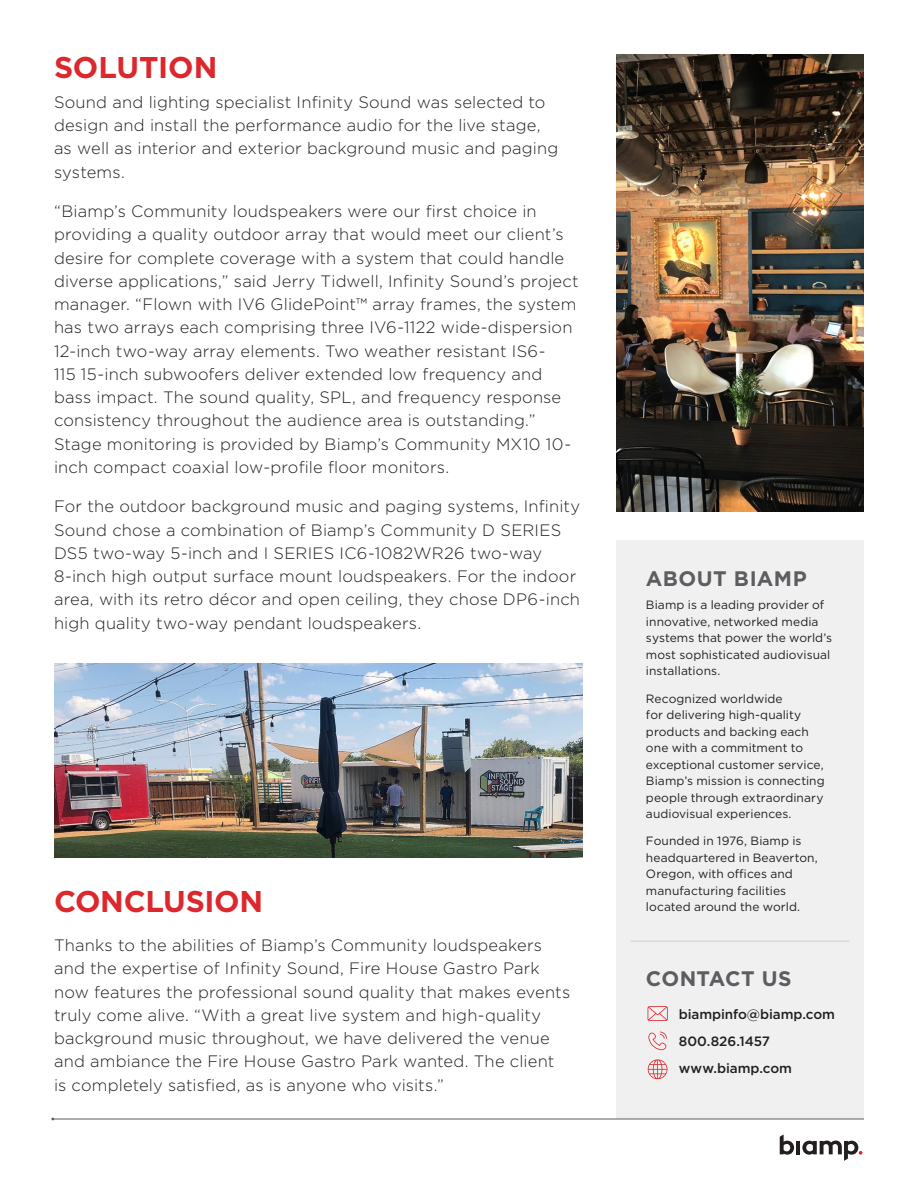
<style>
.page{position:relative;width:918px;height:1188px;background:#fff}
.page>*{position:absolute;margin:0;border:0;box-sizing:border-box;transform-origin:0 0}
.p_body{font:700 30px "Gotham";letter-spacing:-.01em;color:#dc272d}
.p_h2_red{font:700 30px "Gotham";letter-spacing:-.005em;color:#dc272d}
.p_h3_about{font:700 21px "Gotham";letter-spacing:.02em;color:#5b5d61}
.p_body-2{font:300 16.5px/23.2px "Gotham";letter-spacing:.01em;color:#231f20}
.p_body_contact{font:500 13.5px "Gotham";letter-spacing:-.01em;color:#231f20}
.p_body_about{font:12px/16.5px "Gotham";letter-spacing:.005em;color:#231f20}
</style>
<div class="page">
<div style="left:616px;top:541px;width:248px;height:578px;background:#eff0ef"></div>
<svg style="left:648px;top:1006px;width:20px;height:15px"></svg>
<svg style="left:648px;top:1032px;width:19px;height:18px"></svg>
<svg style="left:648px;top:1059px;width:19px;height:20px"></svg>
<hr style="left:631px;top:941px;width:218px;height:1px;background:#5b5d61">
<svg style="left:780px;top:1135px;width:14px;height:20px"></svg>
<hr style="left:796px;top:1141px;width:4px;height:13px;background:#231f20">
<svg style="left:802px;top:1141px;width:60px;height:20px"></svg>
<hr style="left:54px;top:1119px;width:810px;height:1px;background:#5b5d61">
<img style="left:616px;top:54px;width:248px;height:457px">
<img style="left:54px;top:664px;width:529px;height:193px">
<p class="p_h2_red" style="left:54px;top:47px;width:165px">SOLUTION</p>
<p class="p_body-2" style="left:54px;top:90px;width:506px">Sound and lighting specialist Infinity Sound was selected to design and install the performance audio for the live stage, as well as interior and exterior background music and paging systems.</p>
<p class="p_body-2" style="left:54px;top:199px;width:526px">“Biamp’s Community loudspeakers were our first choice in providing a quality outdoor array that would meet our client’s desire for complete coverage with a system that could handle diverse applications,” said Jerry Tidwell, Infinity Sound’s project manager. “Flown with IV6 GlidePoint™ array frames, the system has two arrays each comprising three IV6-1122 wide-dispersion 12-inch two-way array elements. Two weather resistant IS6-<br>115 15-inch subwoofers deliver extended low frequency and bass impact. The sound quality, SPL, and frequency response consistency throughout the audience area is outstanding.” Stage monitoring is provided by Biamp’s Community MX10 10- inch compact coaxial low-profile floor monitors.</p>
<p class="p_body-2" style="left:54px;top:494px;width:528px">For the outdoor background music and paging systems, Infinity Sound chose a combination of Biamp’s Community D SERIES DS5 two-way 5-inch and I SERIES IC6-1082WR26 two-way 8-inch high output surface mount loudspeakers. For the indoor area, with its retro décor and open ceiling, they chose DP6-inch high quality two-way pendant loudspeakers.</p>
<p class="p_body" style="left:54px;top:881px;width:211px">CONCLUSION</p>
<p class="p_body-2" style="left:54px;top:933px;width:518px">Thanks to the abilities of Biamp’s Community loudspeakers and the expertise of Infinity Sound, Fire House Gastro Park now features the professional sound quality that makes events truly come alive. “With a great live system and high-quality background music throughout, we have delivered the venue and ambiance the Fire House Gastro Park wanted. The client is completely satisfied, as is anyone who visits.”</p>
<p class="p_h3_about" style="left:646px;top:565px;width:162px">ABOUT BIAMP</p>
<p class="p_body_about" style="left:646px;top:597px;width:188px">Biamp is a leading provider of innovative, networked media systems that power the world’s most sophisticated audiovisual installations.</p>
<p class="p_body_about" style="left:646px;top:690px;width:180px">Recognized worldwide<br>for delivering high-quality products and backing each one with a commitment to exceptional customer service,<br>Biamp’s mission is connecting people through extraordinary audiovisual experiences.</p>
<p class="p_body_about" style="left:646px;top:833px;width:173px">Founded in 1976, Biamp is headquartered in Beaverton,<br>Oregon, with offices and manufacturing facilities located around the world.</p>
<p class="p_h3_about" style="left:646px;top:965px;width:147px">CONTACT US</p>
<p class="p_body_contact" style="left:679px;top:1006px;width:158px">biampinfo@biamp.com</p>
<p class="p_body_contact" style="left:679px;top:1033px;width:93px">800.826.1457</p>
<p class="p_body_contact" style="left:679px;top:1060px;width:115px">www.biamp.com</p>
</div>
